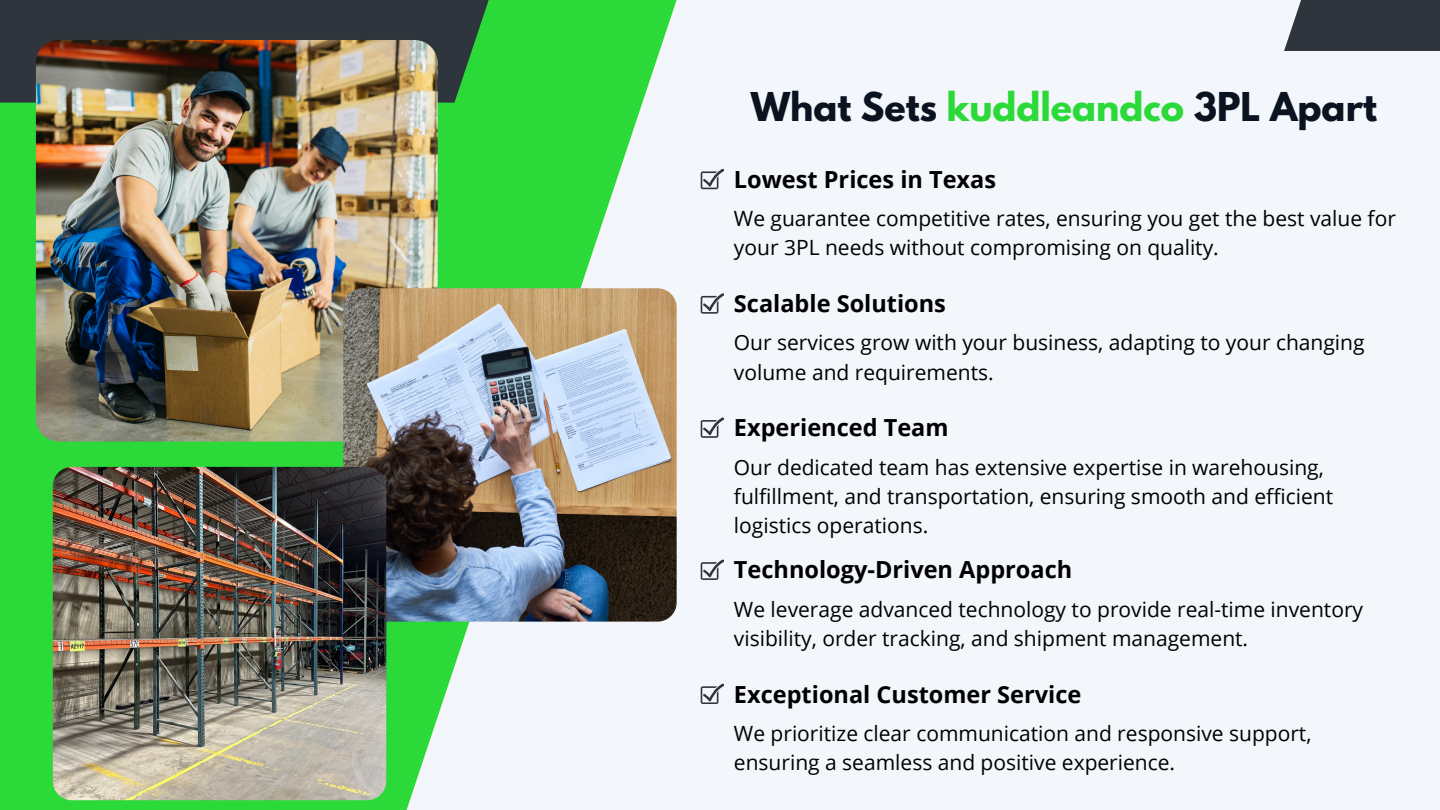
<style>
.page{position:relative;width:1440px;height:810px;background:#f3f6fa}
.page>*{position:absolute;margin:0;border:0;box-sizing:border-box;transform-origin:0 0}
.t1{font:700 35.2px "League Spartan";color:#0b1320}
.t2{font:700 23.5px "Open Sans";color:#000}
.t3{font:21px/29.2px "Open Sans";color:#000}
.s1{color:#2bd938}
</style>
<div class="page">
<svg style="left:0;top:0;width:677px;height:810px;fill:#2bd938"></svg>
<svg style="left:0;top:0;width:489px;height:103px;background:#2e403c"></svg>
<img style="left:36px;top:40px;width:402px;height:402px;border-radius:23px">
<img style="left:343px;top:288px;width:334px;height:334px;border-radius:19px">
<img style="left:53px;top:467px;width:333px;height:333px;border-radius:19px">
<div style="left:1284px;top:0;width:156px;height:51px;background:#2f353d"></div>
<svg style="left:701px;top:169px;width:23px;height:20px"></svg>
<svg style="left:701px;top:293px;width:23px;height:21px"></svg>
<svg style="left:701px;top:417px;width:23px;height:21px"></svg>
<svg style="left:701px;top:560px;width:23px;height:20px"></svg>
<svg style="left:701px;top:684px;width:23px;height:20px"></svg>
<p class="t1" style="left:751px;top:90px;width:628px">What Sets <span class="s1">kuddleandco</span> 3PL Apart</p>
<p class="t2" style="left:734px;top:163px;width:264px">Lowest Prices in Texas</p>
<h2 class="t3" style="left:734px;top:203px;width:664px">We guarantee competitive rates, ensuring you get the best value for your 3PL needs without compromising on quality.</h2>
<p class="t2" style="left:734px;top:287px;width:214px">Scalable Solutions</p>
<p class="t3" style="left:734px;top:328px;width:632px">Our services grow with your business, adapting to your changing volume and requirements.</p>
<p class="t2" style="left:734px;top:411px;width:216px">Experienced Team</p>
<h2 class="t3" style="left:734px;top:452px;width:601px">Our dedicated team has extensive expertise in warehousing, fulfillment, and transportation, ensuring smooth and efficient logistics operations.</h2>
<p class="t2" style="left:734px;top:553px;width:340px">Technology-Driven Approach</p>
<p class="t3" style="left:734px;top:594px;width:631px">We leverage advanced technology to provide real-time inventory visibility, order tracking, and shipment management.</p>
<h1 class="t2" style="left:734px;top:677px;width:349px">Exceptional Customer Service</h1>
<h2 class="t3" style="left:734px;top:718px;width:579px">We prioritize clear communication and responsive support, ensuring a seamless and positive experience.</h2>
</div>
